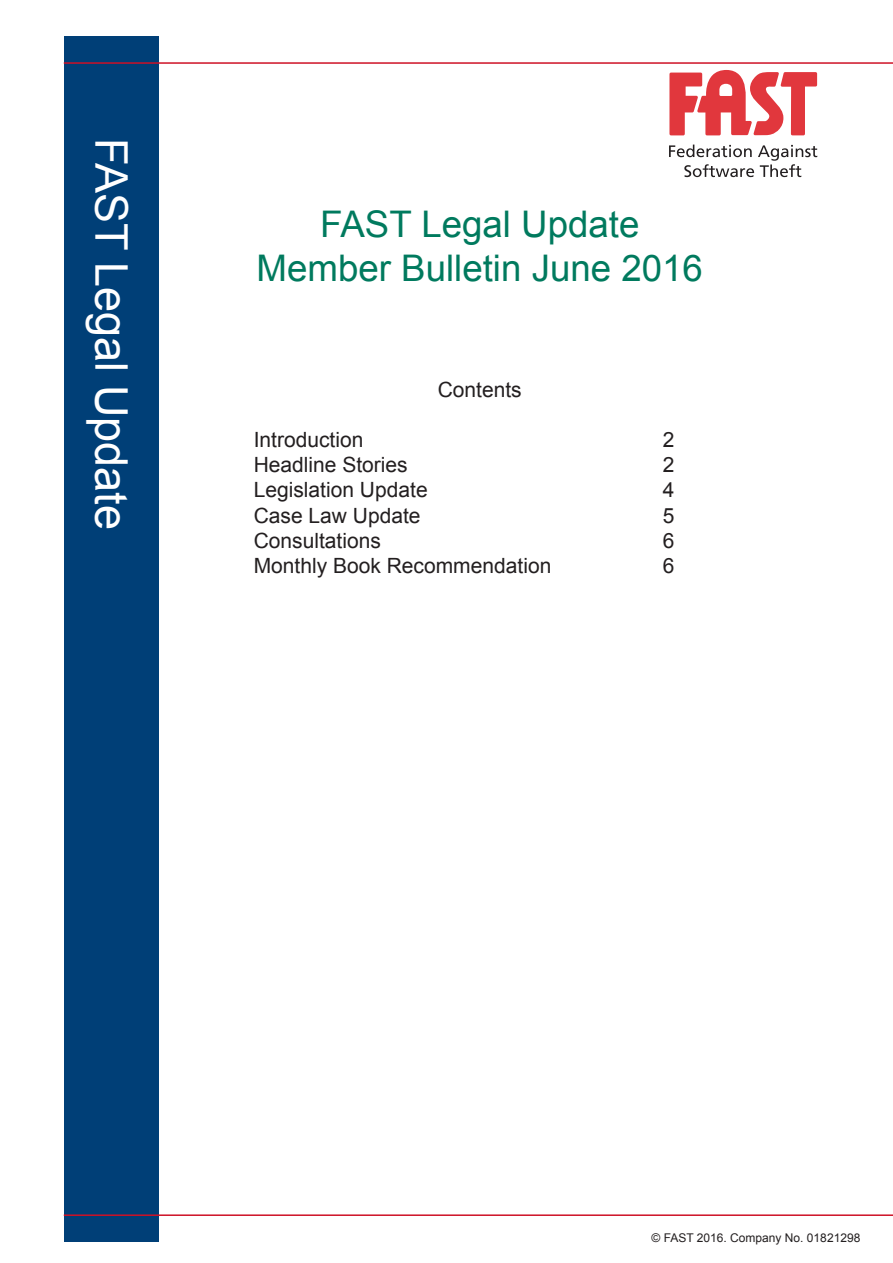
<style>
.page{position:relative;width:893px;height:1263px;background:#fff}
.page>*{position:absolute;margin:0;border:0;box-sizing:border-box;transform-origin:0 0}
.t1{font:45px "Arial";color:#fff}
.t2{font:36.6px/44px "Arial";color:#007a5e;text-align:center}
.t3{font:21px "Arial";color:#231f20}
.t4{font:12px "Arial";color:#231f20}
</style>
<div class="page">
<div style="left:64px;top:36px;width:95px;height:1206px;background:#003f77"></div>
<hr style="left:64px;top:1214px;width:829px;height:2px;background:#ce1126">
<hr style="left:64px;top:62px;width:829px;height:2px;background:#ce1126">
<svg style="left:669px;top:145px;width:148px;height:32px"></svg>
<svg style="left:669px;top:70px;width:148px;height:65px"></svg>
<p class="t1" style="left:141px;top:138px;width:393px;rotate:90deg">FAST Legal Update</p>
<p class="t2" style="left:257px;top:202px;width:448px">FAST Legal Update<br>Member Bulletin June 2016</p>
<p class="t3" style="left:438px;top:375px;width:86px">Contents</p>
<p class="t3" style="left:254px;top:426px;width:111px">Introduction</p>
<p class="t3" style="left:663px;top:426px;width:13px">2</p>
<p class="t3" style="left:254px;top:451px;width:156px">Headline Stories</p>
<p class="t3" style="left:663px;top:451px;width:13px">2</p>
<p class="t3" style="left:254px;top:476px;width:175px">Legislation Update</p>
<p class="t3" style="left:663px;top:476px;width:13px">4</p>
<p class="t3" style="left:254px;top:501px;width:168px">Case Law Update</p>
<p class="t3" style="left:663px;top:501px;width:13px">5</p>
<p class="t3" style="left:254px;top:527px;width:129px">Consultations</p>
<p class="t3" style="left:663px;top:527px;width:13px">6</p>
<p class="t3" style="left:254px;top:552px;width:299px">Monthly Book Recommendation</p>
<p class="t3" style="left:663px;top:552px;width:13px">6</p>
<p class="t4" style="left:652px;top:1230px;width:210px">© FAST 2016. Company No. 01821298</p>
</div>
